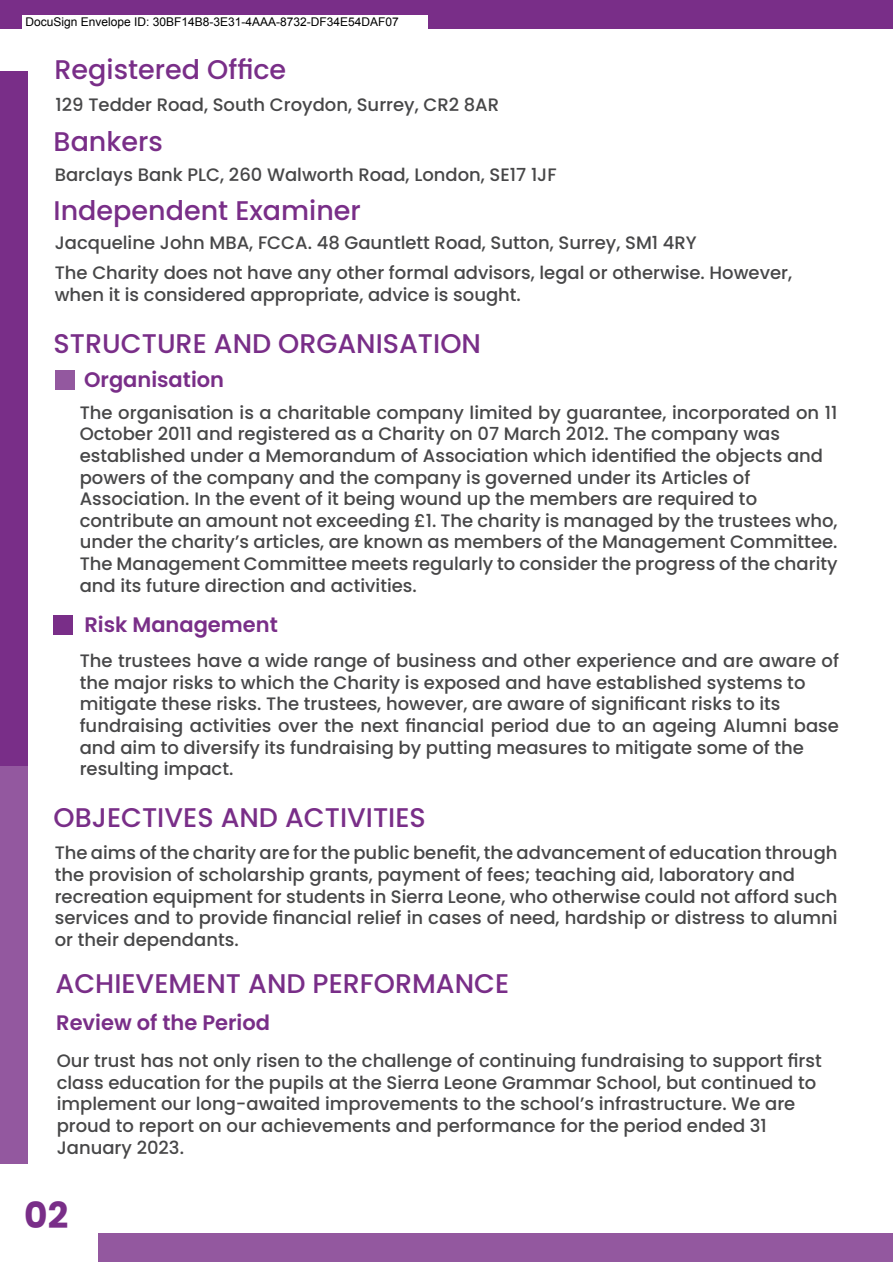
<style>
.page{position:relative;width:893px;height:1263px;background:#fff}
.page>*{position:absolute;margin:0;border:0;box-sizing:border-box;transform-origin:0 0}
.t1{font:700 36px "Poppins";color:#792e88}
.t2{font:500 27px "Poppins";color:#792e88}
.t3{font:600 21px "Poppins";color:#792e88}
.t4{font:500 18px/21.6px "Poppins";color:#474748}
.t5{font:12px "Arial";color:#000}
</style>
<div class="page">
<div style="left:2px;top:1233px;width:891px;height:29px;background:#93589f"></div>
<div style="left:0;top:0;width:893px;height:29px;background:#792e88"></div>
<div style="left:0;top:265px;width:28px;height:982px;background:#93589f"></div>
<div style="left:0;top:71px;width:28px;height:695px;background:#792e88"></div>
<div style="left:0;top:1165px;width:97px;height:97px;background:#fff"></div>
<div style="left:55px;top:370px;width:19px;height:19px;background:#93589f"></div>
<div style="left:54px;top:615px;width:19px;height:19px;background:#792e88"></div>
<div style="left:22px;top:15px;width:406px;height:15px;background:#fff"></div>
<p class="t5" style="left:26px;top:15px;width:375px">DocuSign Envelope ID: 30BF14B8-3E31-4AAA-8732-DF34E54DAF07</p>
<h2 class="t2" style="left:55px;top:54px;width:233px">Registered Office</h2>
<p class="t4" style="left:56px;top:94px;width:445px">129 Tedder Road, South Croydon, Surrey, CR2 8AR</p>
<h2 class="t2" style="left:54px;top:126px;width:111px">Bankers</h2>
<p class="t4" style="left:55px;top:163px;width:503px">Barclays Bank PLC, 260 Walworth Road, London, SE17 1JF</p>
<h2 class="t2" style="left:54px;top:194px;width:309px">Independent Examiner</h2>
<p class="t4" style="left:55px;top:227px;width:739px;line-height:30.6px">Jacqueline John MBA, FCCA. 48 Gauntlett Road, Sutton, Surrey, SM1 4RY<br>The Charity does not have any other formal advisors, legal or otherwise. However,</p>
<p class="t4" style="left:55px;top:284px;width:468px">when it is considered appropriate, advice is sought.</p>
<h2 class="t2" style="left:54px;top:328px;width:429px">STRUCTURE AND ORGANISATION</h2>
<p class="t3" style="left:84px;top:368px;width:142px">Organisation</p>
<p class="t4" style="left:80px;top:402px;width:759px">The organisation is a charitable company limited by guarantee, incorporated on 11<br>October 2011 and registered as a Charity on 07 March 2012. The company was established under a Memorandum of Association which identified the objects and powers of the company and the company is governed under its Articles of Association. In the event of it being wound up the members are required to contribute an amount not exceeding £1. The charity is managed by the trustees who, under the charity’s articles, are known as members of the Management Committee.<br>The Management Committee meets regularly to consider the progress of the charity and its future direction and activities.</p>
<p class="t3" style="left:84px;top:613px;width:195px">Risk Management</p>
<p class="t4" style="left:80px;top:650px;width:761px">The trustees have a wide range of business and other experience and are aware of the major risks to which the Charity is exposed and have established systems to mitigate these risks. The trustees, however, are aware of significant risks to its fundraising activities over the next financial period due to an ageing Alumni base and aim to diversify its fundraising by putting measures to mitigate some of the resulting impact.</p>
<h2 class="t2" style="left:54px;top:802px;width:374px">OBJECTIVES AND ACTIVITIES</h2>
<p class="t4" style="left:55px;top:842px;width:784px">The aims of the charity are for the public benefit, the advancement of education through the provision of scholarship grants, payment of fees; teaching aid, laboratory and recreation equipment for students in Sierra Leone, who otherwise could not afford such services and to provide financial relief in cases of need, hardship or distress to alumni or their dependants.</p>
<h2 class="t2" style="left:56px;top:968px;width:455px">ACHIEVEMENT AND PERFORMANCE</h2>
<p class="t3" style="left:56px;top:1010px;width:215px">Review of the Period</p>
<p class="t4" style="left:57px;top:1050px;width:767px">Our trust has not only risen to the challenge of continuing fundraising to support first class education for the pupils at the Sierra Leone Grammar School, but continued to implement our long-awaited improvements to the school’s infrastructure. We are proud to report on our achievements and performance for the period ended 31<br>January 2023.</p>
<h1 class="t1" style="left:24px;top:1195px;width:46px">02</h1>
</div>
